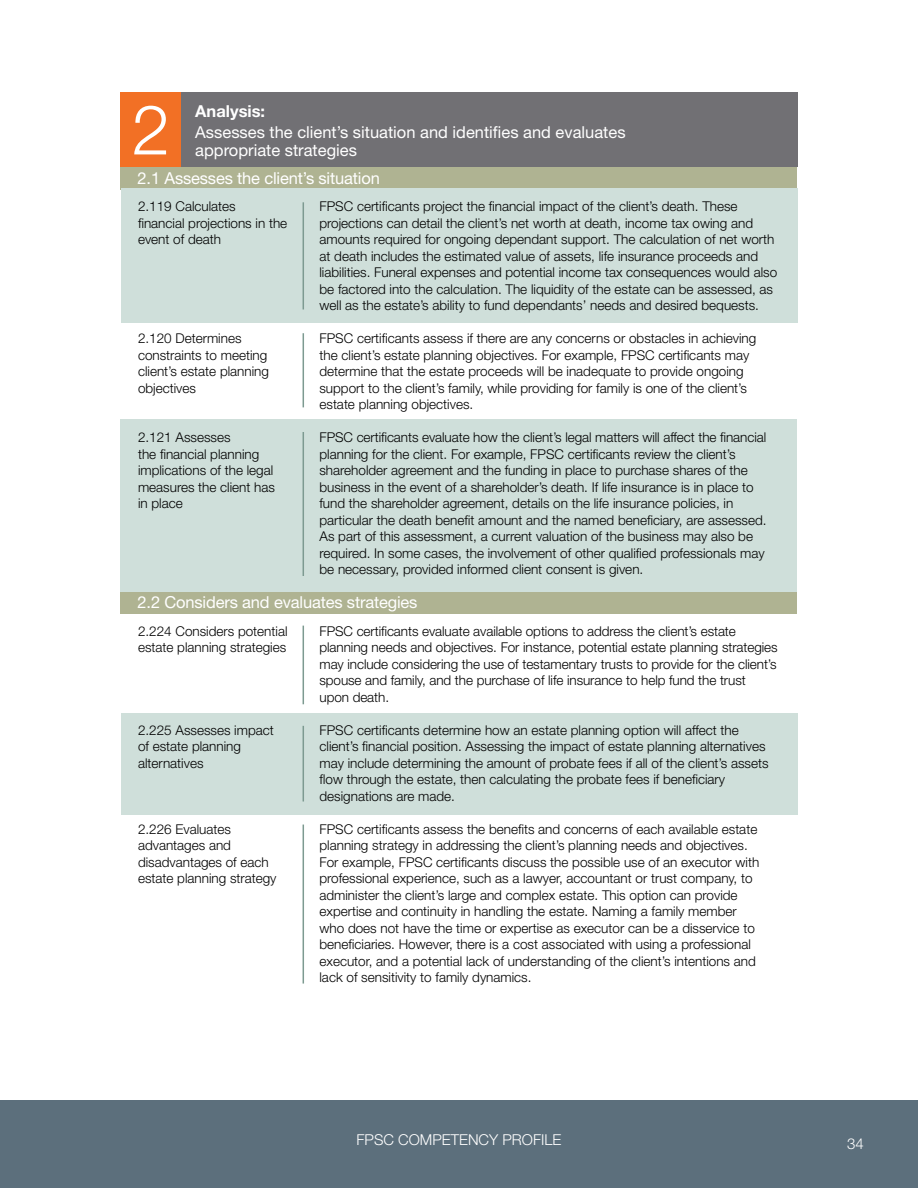
<style>
.page{position:relative;width:918px;height:1188px;background:#fff}
.page>*{position:absolute;margin:0;border:0;box-sizing:border-box;transform-origin:0 0}
.t1{font:300 69px "Helvetica Neue LT Std";color:#fff}
.t2{font:16.5px/18px "Helvetica Neue LT Std";color:#fff}
.t3{font:700 16.5px "Helvetica Neue LT Std";color:#fff}
.t4{font:300 15px "Helvetica Neue LT Std";color:#fff}
.t5{font:300 13.5px/16.5px "Helvetica Neue LT Std";color:#000}
</style>
<div class="page">
<div style="left:0;top:1100px;width:918px;height:88px;background:#5c6f7c"></div>
<div style="left:120px;top:167px;width:677px;height:22px;background:#afb392"></div>
<div style="left:120px;top:591px;width:677px;height:23px;background:#afb392"></div>
<div style="left:121px;top:188px;width:676px;height:135px;background:#cfdfda"></div>
<div style="left:121px;top:713px;width:676px;height:101px;background:#cfdfda"></div>
<div style="left:120px;top:419px;width:677px;height:172px;background:#cfdfda"></div>
<hr style="left:303px;top:333px;width:1px;height:74px;background:#7d9a91">
<hr style="left:303px;top:726px;width:1px;height:76px;background:#7d9a91">
<hr style="left:303px;top:202px;width:1px;height:107px;background:#7d9a91">
<hr style="left:303px;top:432px;width:1px;height:144px;background:#7d9a91">
<hr style="left:303px;top:825px;width:1px;height:159px;background:#7d9a91">
<hr style="left:303px;top:626px;width:1px;height:78px;background:#7d9a91">
<div style="left:121px;top:92px;width:60px;height:75px;background:#f27025"></div>
<div style="left:181px;top:92px;width:616px;height:75px;background:#717074"></div>
<h1 class="t1" style="left:132px;top:88px;width:40px">2</h1>
<p class="t3" style="left:195px;top:101px;width:71px">Analysis:</p>
<p class="t2" style="left:195px;top:123px;width:432px">Assesses the client’s situation and identifies and evaluates appropriate strategies</p>
<p class="t2" style="left:138px;top:169px;width:244px">2.1 Assesses the client’s situation</p>
<p class="t5" style="left:138px;top:198px;width:151px">2.119 Calculates<br>financial projections in the event of death</p>
<p class="t5" style="left:138px;top:330px;width:133px">2.120 Determines constraints to meeting client’s estate planning objectives</p>
<p class="t5" style="left:138px;top:429px;width:139px">2.121 Assesses<br>the financial planning implications of the legal measures the client has in place</p>
<p class="t5" style="left:320px;top:198px;width:459px">FPSC certificants project the financial impact of the client’s death. These projections can detail the client’s net worth at death, income tax owing and amounts required for ongoing dependant support. The calculation of net worth at death includes the estimated value of assets, life insurance proceeds and liabilities. Funeral expenses and potential income tax consequences would also be factored into the calculation. The liquidity of the estate can be assessed, as well as the estate’s ability to fund dependants’ needs and desired bequests.</p>
<p class="t5" style="left:320px;top:330px;width:438px">FPSC certificants assess if there are any concerns or obstacles in achieving the client’s estate planning objectives. For example, FPSC certificants may determine that the estate proceeds will be inadequate to provide ongoing support to the client’s family, while providing for family is one of the client’s estate planning objectives.</p>
<p class="t5" style="left:320px;top:429px;width:449px">FPSC certificants evaluate how the client’s legal matters will affect the financial planning for the client. For example, FPSC certificants review the client’s shareholder agreement and the funding in place to purchase shares of the business in the event of a shareholder’s death. If life insurance is in place to fund the shareholder agreement, details on the life insurance policies, in particular the death benefit amount and the named beneficiary, are assessed.<br>As part of this assessment, a current valuation of the business may also be required. In some cases, the involvement of other qualified professionals may be necessary, provided informed client consent is given.</p>
<p class="t2" style="left:138px;top:593px;width:281px">2.2 Considers and evaluates strategies</p>
<p class="t5" style="left:138px;top:623px;width:151px">2.224 Considers potential estate planning strategies</p>
<p class="t5" style="left:138px;top:722px;width:137px">2.225 Assesses impact of estate planning alternatives</p>
<p class="t5" style="left:138px;top:821px;width:140px">2.226 Evaluates advantages and disadvantages of each estate planning strategy</p>
<p class="t5" style="left:320px;top:623px;width:460px">FPSC certificants evaluate available options to address the client’s estate planning needs and objectives. For instance, potential estate planning strategies may include considering the use of testamentary trusts to provide for the client’s spouse and family, and the purchase of life insurance to help fund the trust upon death.</p>
<p class="t5" style="left:320px;top:722px;width:451px">FPSC certificants determine how an estate planning option will affect the client’s financial position. Assessing the impact of estate planning alternatives may include determining the amount of probate fees if all of the client’s assets flow through the estate, then calculating the probate fees if beneficiary designations are made.</p>
<p class="t5" style="left:320px;top:821px;width:441px">FPSC certificants assess the benefits and concerns of each available estate planning strategy in addressing the client’s planning needs and objectives.<br>For example, FPSC certificants discuss the possible use of an executor with professional experience, such as a lawyer, accountant or trust company, to administer the client’s large and complex estate. This option can provide expertise and continuity in handling the estate. Naming a family member who does not have the time or expertise as executor can be a disservice to beneficiaries. However, there is a cost associated with using a professional executor, and a potential lack of understanding of the client’s intentions and lack of sensitivity to family dynamics.</p>
<p class="t4" style="left:357px;top:1130px;width:206px">FPSC COMPETENCY PROFILE</p>
<p class="t4" style="left:847px;top:1134px;width:18px">34</p>
</div>
